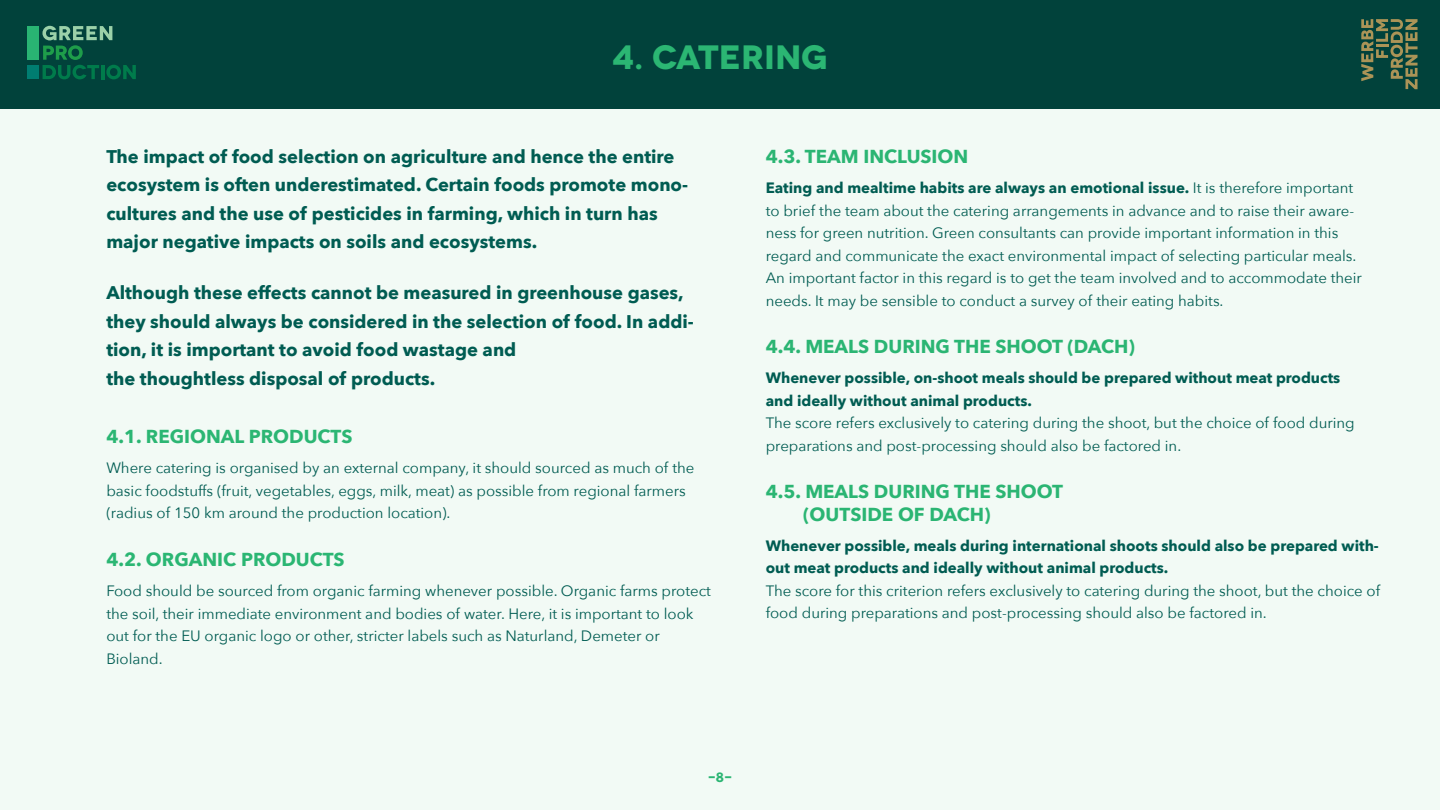
<style>
.page{position:relative;width:1440px;height:810px;background:#fff}
.page>*{position:absolute;margin:0;border:0;box-sizing:border-box;transform-origin:0 0}
.t1{font:700 33.75px "Novecentowide";color:#2bb673}
.t2{font:700 18.75px "Avenir Next";color:#2bb573}
.t3{font:700 18.75px "Avenir Next";color:#2bb673}
.t4{font:700 18.3px/28.5px "Avenir Next";color:#005c52}
.t5{font:15px/22.5px "Avenir Next";color:#005c52}
.t6{font:700 15px/22.5px "Avenir Next";color:#005c52}
.t7{font:700 13.5px "Novecentowide";color:#2bb573}
.s1{font-weight:400}
</style>
<div class="page">
<div style="left:0;top:103px;width:1439px;height:707px;background:#f2faf5"></div>
<div style="left:0;top:0;width:1439px;height:108px;background:#01423b"></div>
<svg style="left:42px;top:26px;width:94px;height:53px"></svg>
<div style="left:27px;top:26px;width:11px;height:33px;background:#29b473"></div>
<div style="left:27px;top:65px;width:11px;height:14px;background:#007d71"></div>
<svg style="left:1361px;top:19px;width:56px;height:70px"></svg>
<p class="t1" style="left:612px;top:36px;width:217px">4. CATERING</p>
<p class="t4" style="left:106px;top:142px;width:583px">The impact of food selection on agriculture and hence the entire ecosystem is often underestimated. Certain foods promote mono&shy;cultures and the use of pesticides in farming, which in turn has</p>
<p class="t4" style="left:106px;top:227px;width:432px">major negative impacts on soils and ecosystems.</p>
<p class="t4" style="left:106px;top:278px;width:589px">Although these effects cannot be measured in greenhouse gases, they should always be considered in the selection of food. In addi&shy;tion, it is important to avoid food wastage and</p>
<p class="t4" style="left:106px;top:364px;width:330px">the thoughtless disposal of products.</p>
<p class="t3" style="left:106px;top:421px;width:247px">4.1. REGIONAL PRODUCTS</p>
<p class="t5" style="left:106px;top:456px;width:589px">Where catering is organised by an external company, it should sourced as much of the basic foodstuffs (fruit, vegetables, eggs, milk, meat) as possible from regional farmers (radius of 150 km around the production location).</p>
<p class="t3" style="left:106px;top:543px;width:240px">4.2. ORGANIC PRODUCTS</p>
<p class="t5" style="left:106px;top:579px;width:606px">Food should be sourced from organic farming whenever possible. Organic farms protect the soil, their immediate environment and bodies of water. Here, it is important to look out for the EU organic logo or other, stricter labels such as Naturland, Demeter or</p>
<p class="t5" style="left:106px;top:647px;width:58px">Bioland.</p>
<p class="t2" style="left:765px;top:141px;width:204px">4.3. TEAM INCLUSION</p>
<p class="t6" style="left:765px;top:177px;width:589px">Eating and mealtime habits are always an emotional issue. <span class="s1">It is therefore important</span></p>
<p class="t5" style="left:765px;top:199px;width:598px">to brief the team about the catering arrangements in advance and to raise their aware&shy;ness for green nutrition. Green consultants can provide important information in this regard and communicate the exact environmental impact of selecting particular meals.<br>An important factor in this regard is to get the team involved and to accommodate their needs. It may be sensible to conduct a survey of their eating habits.</p>
<p class="t2" style="left:765px;top:330px;width:371px">4.4. MEALS DURING THE SHOOT (DACH)</p>
<p class="t6" style="left:765px;top:366px;width:576px">Whenever possible, on-shoot meals should be prepared without meat products and ideally without animal products.</p>
<p class="t5" style="left:765px;top:411px;width:590px">The score refers exclusively to catering during the shoot, but the choice of food during preparations and post-processing should also be factored in.</p>
<p class="t2" style="left:765px;top:475px;width:299px">4.5. MEALS DURING THE SHOOT</p>
<p class="t2" style="left:803px;top:498px;width:189px">(OUTSIDE OF DACH)</p>
<p class="t6" style="left:765px;top:534px;width:614px">Whenever possible, meals during international shoots should also be prepared with&shy;out meat products and ideally without animal products.</p>
<p class="t5" style="left:765px;top:579px;width:616px">The score for this criterion refers exclusively to catering during the shoot, but the choice of food during preparations and post-processing should also be factored in.</p>
<p class="t7" style="left:707px;top:769px;width:26px">-8-</p>
</div>
